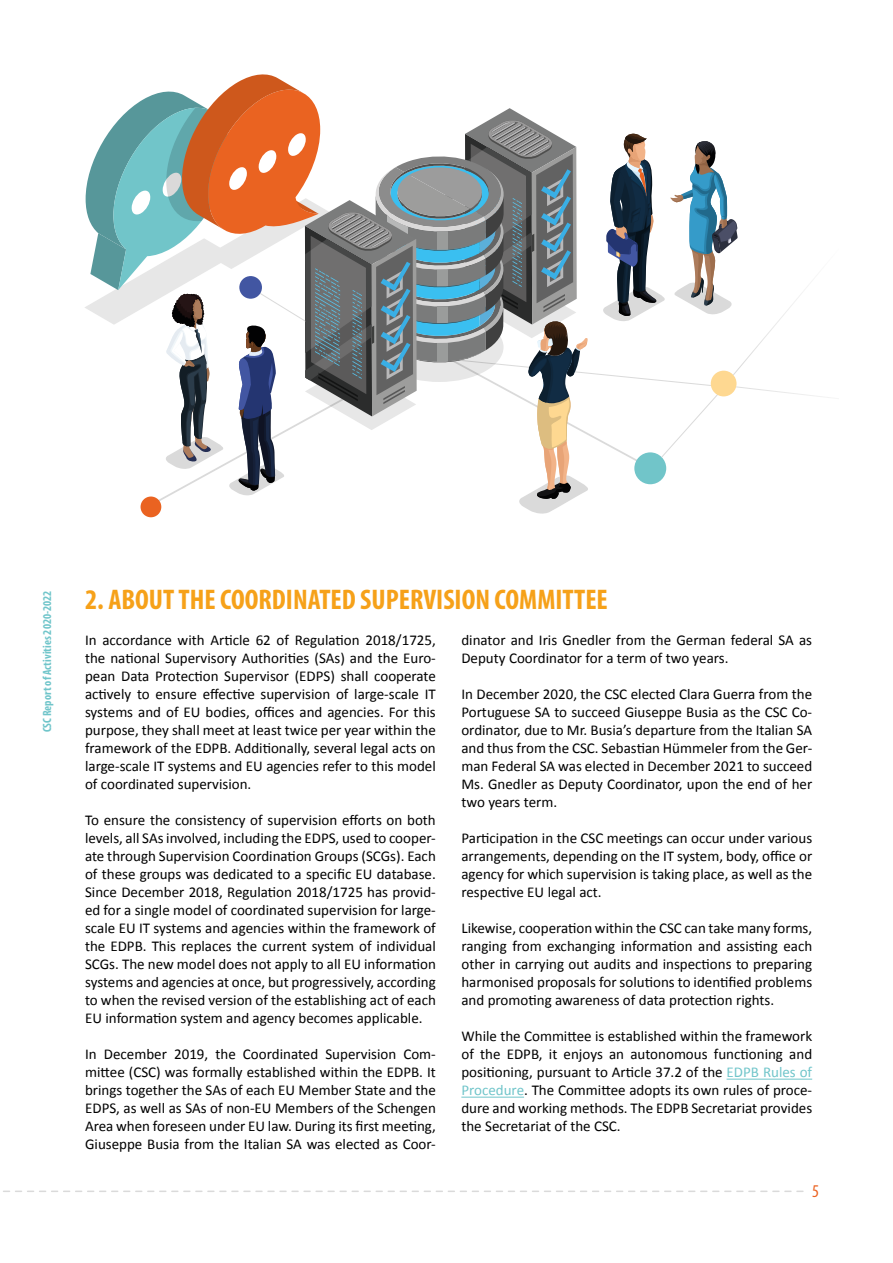
<style>
.page{position:relative;width:893px;height:1263px;background:#fff}
.page>*{position:absolute;margin:0;border:0;box-sizing:border-box;transform-origin:0 0}
.t1{font:700 condensed 28.5px "Myriad Pro";color:#f6a119}
.t2{font:condensed 18px "Myriad Pro";color:#eb6221}
.t3{font:15px/18px "Calibri";color:#000;text-align:justify}
.t4{font:700 condensed 12px "Myriad Pro";color:#70c5ca}
.s1{color:#70c5ca}
</style>
<div class="page">
<svg style="left:3px;top:1190px;width:800px;height:2px"></svg>
<hr style="left:727px;top:1079px;width:85px;height:1px;background:#70c5ca">
<hr style="left:461px;top:1097px;width:63px;height:1px;background:#70c5ca">
<div style="left:141px;top:496px;width:20px;height:21px;background:#ea6321;border-radius:50%"></div>
<svg style="left:85px;top:74px;width:744px;height:440px"></svg>
<p class="t4" style="left:40px;top:732px;width:143px;rotate:-90deg">CSC Report of Activities 2020-2022</p>
<h1 class="t1" style="left:85px;top:582px;width:524px">2. ABOUT THE COORDINATED SUPERVISION COMMITTEE</h1>
<p class="t3" style="left:85px;top:631px;width:352px">In accordance with Article 62 of Regulation 2018/1725, the national Supervisory Authorities (SAs) and the Euro&shy;pean Data Protection Supervisor (EDPS) shall cooperate actively to ensure effective supervision of large-scale IT systems and of EU bodies, offices and agencies. For this purpose, they shall meet at least twice per year within the framework of the EDPB. Additionally, several legal acts on large-scale IT systems and EU agencies refer to this model of coordinated supervision.</p>
<p class="t3" style="left:85px;top:811px;width:352px">To ensure the consistency of supervision efforts on both levels, all SAs involved, including the EDPS, used to cooper&shy;ate through Supervision Coordination Groups (SCGs). Each of these groups was dedicated to a specific EU database.<br>Since December 2018, Regulation 2018/1725 has provid&shy;ed for a single model of coordinated supervision for large&shy;scale EU IT systems and agencies within the framework of the EDPB. This replaces the current system of individual SCGs. The new model does not apply to all EU information systems and agencies at once, but progressively, according to when the revised version of the establishing act of each EU information system and agency becomes applicable.</p>
<p class="t3" style="left:85px;top:1045px;width:352px">In December 2019, the Coordinated Supervision Com&shy;mittee (CSC) was formally established within the EDPB. It brings together the SAs of each EU Member State and the EDPS, as well as SAs of non-EU Members of the Schengen Area when foreseen under EU law. During its first meeting, Giuseppe Busia from the Italian SA was elected as Coor-</p>
<p class="t3" style="left:461px;top:631px;width:352px">dinator and Iris Gnedler from the German federal SA as<br>Deputy Coordinator for a term of two years.</p>
<p class="t3" style="left:461px;top:685px;width:352px">In December 2020, the CSC elected Clara Guerra from the Portuguese SA to succeed Giuseppe Busia as the CSC Co&shy;ordinator, due to Mr. Busia’s departure from the Italian SA and thus from the CSC. Sebastian Hümmeler from the Ger&shy;man Federal SA was elected in December 2021 to succeed Ms. Gnedler as Deputy Coordinator, upon the end of her two years term.</p>
<p class="t3" style="left:461px;top:829px;width:352px">Participation in the CSC meetings can occur under various arrangements, depending on the IT system, body, office or agency for which supervision is taking place, as well as the respective EU legal act.</p>
<p class="t3" style="left:461px;top:919px;width:352px">Likewise, cooperation within the CSC can take many forms, ranging from exchanging information and assisting each other in carrying out audits and inspections to preparing harmonised proposals for solutions to identified problems and promoting awareness of data protection rights.</p>
<p class="t3" style="left:461px;top:1027px;width:352px">While the Committee is established within the framework of the EDPB, it enjoys an autonomous functioning and positioning, pursuant to Article 37.2 of the <span class="s1">EDPB Rules of Procedure</span>. The Committee adopts its own rules of proce&shy;dure and working methods. The EDPB Secretariat provides the Secretariat of the CSC.</p>
<p class="t2" style="left:812px;top:1180px;width:8px">5</p>
</div>
